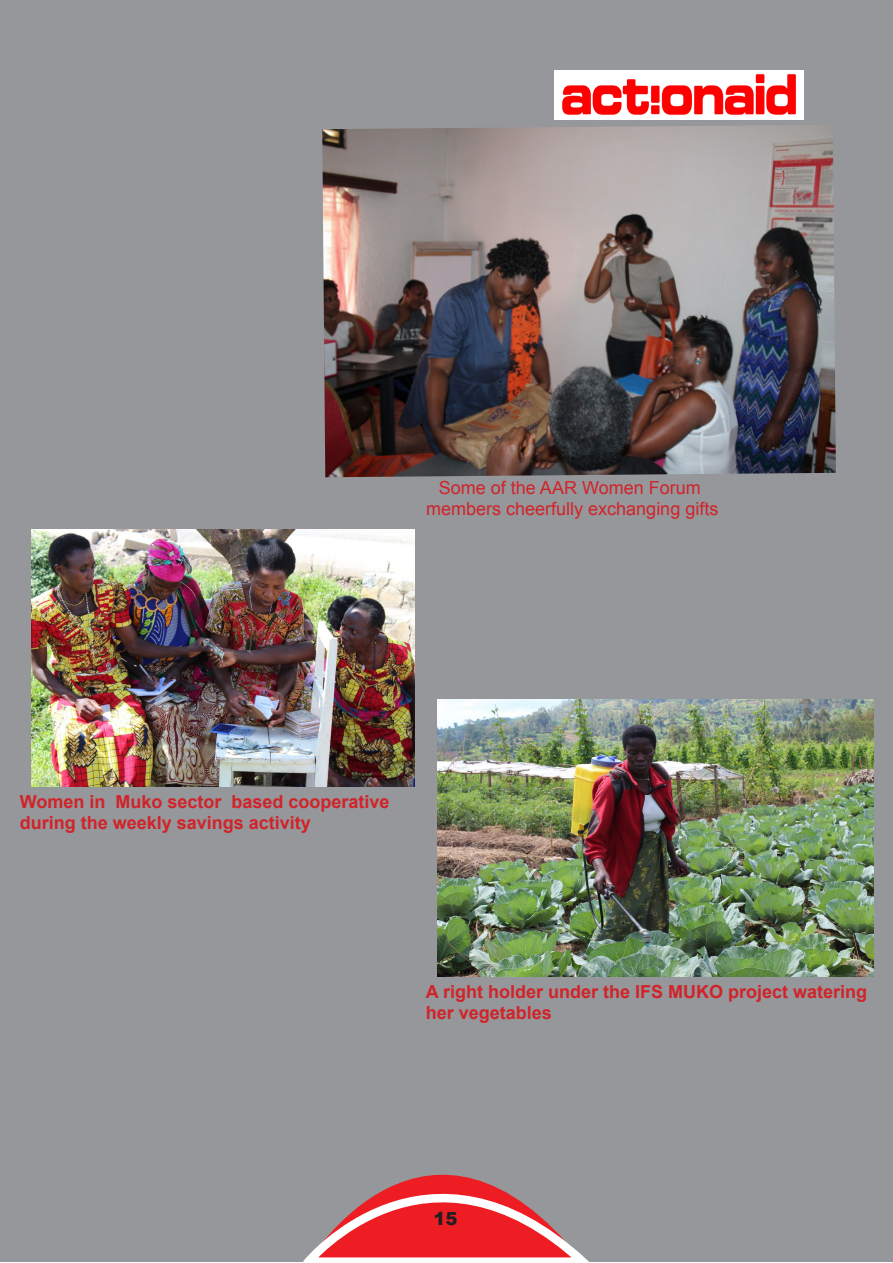
<style>
.page{position:relative;width:893px;height:1263px;background:#fff}
.page>*{position:absolute;margin:0;border:0;box-sizing:border-box;transform-origin:0 0}
.t1{font:700 18px/21.6px "Arial";color:#d1232a}
.t2{font:18px "Arial";color:#d1232a}
.t3{font:900 18px "Arial";color:#231f20}
</style>
<div class="page">
<div style="left:1px;top:1px;width:892px;height:1261px;background:#95979a"></div>
<svg style="left:303px;top:1174px;width:286px;height:88px"></svg>
<img style="left:555px;top:70px;width:249px;height:49px">
<img style="left:322px;top:125px;width:514px;height:352px">
<img style="left:31px;top:529px;width:383px;height:257px">
<img style="left:438px;top:699px;width:435px;height:277px">
<p class="t2" style="left:439px;top:475px;width:263px">Some of the AAR Women Forum</p>
<p class="t2" style="left:426px;top:497px;width:294px">members cheerfully exchanging gifts</p>
<p class="t1" style="left:20px;top:791px;width:371px">Women in Muko sector based cooperative during the weekly savings activity</p>
<p class="t1" style="left:426px;top:981px;width:443px">A right holder under the IFS MUKO project watering her vegetables</p>
<p class="t3" style="left:433px;top:1205px;width:26px">15</p>
</div>
